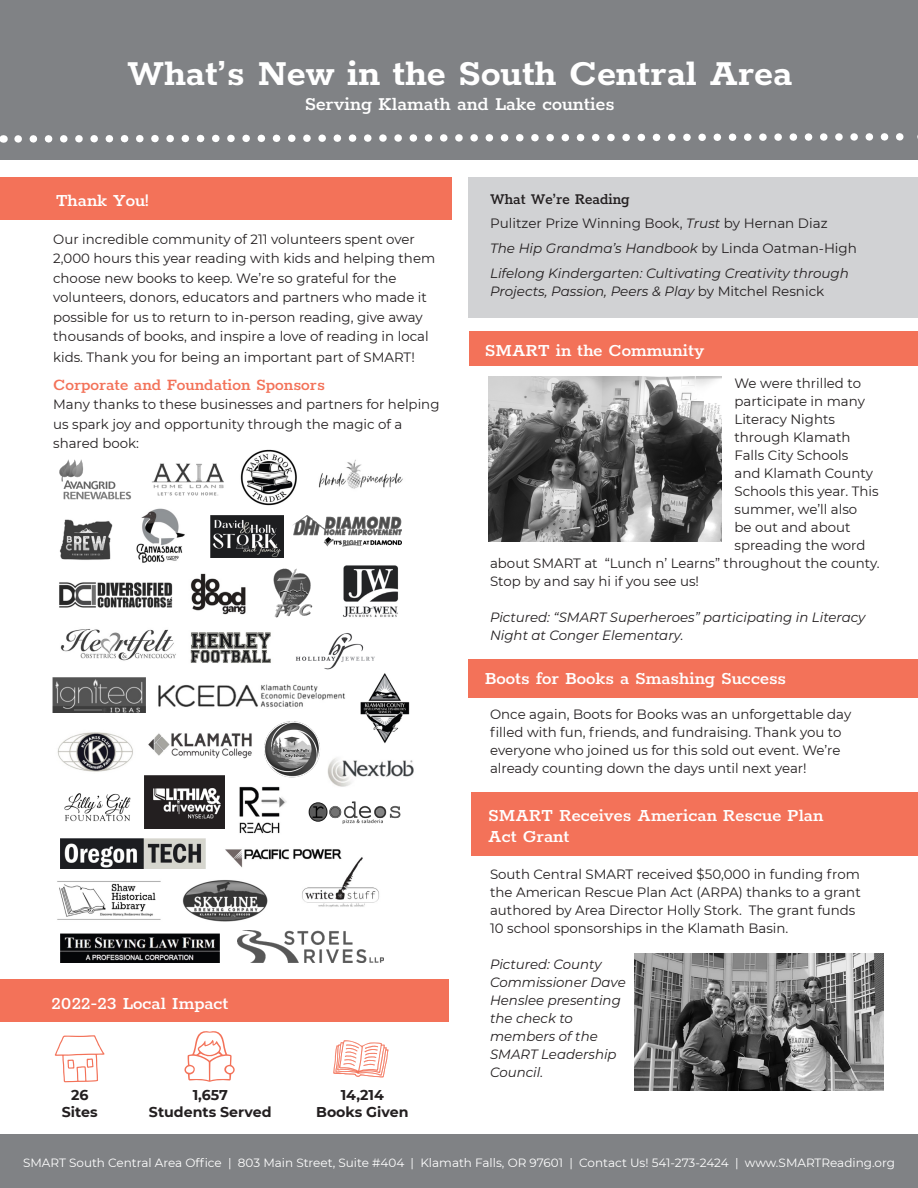
<style>
.page{position:relative;width:918px;height:1188px;background:#fff}
.page>*{position:absolute;margin:0;border:0;box-sizing:border-box;transform-origin:0 0}
.t1{font:700 40.5px "Rokkitt";color:#fff}
.t2{font:600 21px "Rokkitt";color:#fff}
.t3{font:600 19.5px/21px "Rokkitt";color:#fff}
.t4{font:600 18.15px "Rokkitt";color:#f37259}
.t5{font:600 17.25px "Rokkitt";color:#231f20;scale:.93 1}
.t6{font:700 14.25px/17.1px "Montserrat";color:#231f20;text-align:center}
.t7{font:13.5px/19.5px "Montserrat";color:#231f20}
.t8{font:italic 13.5px/18px "Montserrat";color:#231f20}
.t9{font:12px "Montserrat";color:#fff}
.s1{font-style:italic}
.s2{font-style:normal}
</style>
<div class="page">
<div style="left:0;top:1134px;width:918px;height:54px;background:#808285"></div>
<div style="left:0;top:0;width:918px;height:159px;background:#808285"></div>
<svg style="left:14px;top:133px;width:904px;height:10px"></svg>
<div style="left:0;top:979px;width:448px;height:43px;background:#f37259"></div>
<div style="left:0;top:177px;width:451px;height:43px;background:#f37259"></div>
<div style="left:469px;top:177px;width:449px;height:141px;background:#d1d2d4"></div>
<div style="left:468px;top:660px;width:450px;height:38px;background:#f37259"></div>
<img style="left:59px;top:459px;width:73px;height:40px">
<img style="left:152px;top:463px;width:72px;height:33px">
<img style="left:240px;top:449px;width:57px;height:57px">
<img style="left:318px;top:459px;width:85px;height:30px">
<img style="left:59px;top:519px;width:54px;height:41px">
<img style="left:136px;top:508px;width:49px;height:55px">
<img style="left:211px;top:516px;width:73px;height:41px">
<img style="left:292px;top:515px;width:110px;height:32px">
<img style="left:59px;top:582px;width:114px;height:26px">
<img style="left:190px;top:573px;width:56px;height:42px">
<img style="left:273px;top:568px;width:40px;height:50px">
<img style="left:60px;top:629px;width:116px;height:32px">
<img style="left:190px;top:632px;width:81px;height:31px">
<img style="left:295px;top:633px;width:80px;height:37px">
<img style="left:53px;top:677px;width:92px;height:36px">
<img style="left:342px;top:565px;width:56px;height:52px">
<img style="left:158px;top:684px;width:187px;height:23px">
<img style="left:57px;top:732px;width:76px;height:40px">
<img style="left:148px;top:733px;width:104px;height:26px">
<img style="left:360px;top:673px;width:49px;height:71px">
<img style="left:264px;top:721px;width:56px;height:56px">
<img style="left:64px;top:793px;width:67px;height:29px">
<img style="left:145px;top:775px;width:79px;height:53px">
<img style="left:327px;top:758px;width:87px;height:29px">
<img style="left:61px;top:839px;width:144px;height:30px">
<img style="left:239px;top:786px;width:48px;height:48px">
<img style="left:308px;top:801px;width:93px;height:23px">
<img style="left:57px;top:881px;width:104px;height:39px">
<img style="left:61px;top:933px;width:159px;height:29px">
<img style="left:182px;top:880px;width:86px;height:42px">
<img style="left:238px;top:931px;width:146px;height:31px">
<img style="left:302px;top:857px;width:77px;height:50px">
<div style="left:470px;top:331px;width:448px;height:34px;background:#f37259"></div>
<img style="left:489px;top:376px;width:232px;height:166px">
<div style="left:471px;top:793px;width:447px;height:63px;background:#f37259"></div>
<img style="left:225px;top:849px;width:123px;height:20px">
<img style="left:635px;top:954px;width:248px;height:136px">
<svg style="left:54px;top:1035px;width:51px;height:47px"></svg>
<svg style="left:184px;top:1031px;width:51px;height:51px"></svg>
<svg style="left:333px;top:1040px;width:56px;height:37px"></svg>
<p class="t1" style="left:127px;top:43px;width:666px">What’s New in the South Central Area</p>
<p class="t2" style="left:305px;top:89px;width:311px">Serving Klamath and Lake counties</p>
<p class="t3" style="left:56px;top:189px;width:94px">Thank You!</p>
<p class="t7" style="left:53px;top:229px;width:384px">Our incredible community of 211 volunteers spent over 2,000 hours this year reading with kids and helping them choose new books to keep. We’re so grateful for the volunteers, donors, educators and partners who made it possible for us to return to in-person reading, give away thousands of books, and inspire a love of reading in local</p>
<p class="t7" style="left:53px;top:347px;width:363px">kids. Thank you for being an important part of SMART!</p>
<p class="t4" style="left:53px;top:372px;width:273px">Corporate and Foundation Sponsors</p>
<p class="t7" style="left:53px;top:394px;width:388px">Many thanks to these businesses and partners for helping us spark joy and opportunity through the magic of a shared book:</p>
<p class="t3" style="left:52px;top:991px;width:179px">2022-23 Local Impact</p>
<p class="t6" style="left:62px;top:1086px;width:37px">26<br>Sites</p>
<p class="t6" style="left:193px;top:1086px;width:37px">1,657</p>
<p class="t6" style="left:149px;top:1103px;width:124px">Students Served</p>
<p class="t6" style="left:341px;top:1086px;width:45px">14,214</p>
<p class="t6" style="left:316px;top:1103px;width:94px">Books Given</p>
<p class="t5" style="left:490px;top:187px;width:152px">What We’re Reading</p>
<p class="t7" style="left:490px;top:213px;width:339px">Pulitzer Prize Winning Book, <span class="s1">Trust</span> by Hernan Diaz</p>
<p class="t8" style="left:490px;top:239px;width:368px">The Hip Grandma’s Handbook <span class="s2">by Linda Oatman-High</span></p>
<p class="t8" style="left:490px;top:264px;width:360px">Lifelong Kindergarten: Cultivating Creativity through<br>Projects, Passion, Peers &amp; Play <span class="s2">by Mitchel Resnick</span></p>
<p class="t3" style="left:485px;top:338px;width:221px">SMART in the Community</p>
<p class="t7" style="left:735px;top:373px;width:128px">We were thrilled to</p>
<p class="t7" style="left:735px;top:391px;width:132px">participate in many</p>
<p class="t7" style="left:735px;top:409px;width:102px">Literacy Nights</p>
<p class="t7" style="left:735px;top:427px;width:118px">through Klamath</p>
<p class="t7" style="left:735px;top:445px;width:115px">Falls City Schools</p>
<p class="t7" style="left:735px;top:463px;width:140px">and Klamath County</p>
<p class="t7" style="left:735px;top:481px;width:146px">Schools this year. This</p>
<p class="t7" style="left:735px;top:499px;width:124px">summer, we’ll also</p>
<p class="t7" style="left:735px;top:517px;width:117px">be out and about</p>
<p class="t7" style="left:735px;top:535px;width:132px">spreading the word</p>
<p class="t7" style="left:490px;top:553px;width:391px">about SMART at “Lunch n’ Learns” throughout the county.</p>
<p class="t7" style="left:490px;top:571px;width:210px">Stop by and say hi if you see us!</p>
<p class="t8" style="left:490px;top:608px;width:377px">Pictured: “SMART Superheroes” participating in Literacy<br>Night at Conger Elementary.</p>
<p class="t3" style="left:485px;top:666px;width:303px">Boots for Books a Smashing Success</p>
<p class="t7" style="left:490px;top:705px;width:363px;line-height:18px">Once again, Boots for Books was an unforgettable day filled with fun, friends, and fundraising. Thank you to everyone who joined us for this sold out event. We’re already counting down the days until next year!</p>
<p class="t3" style="left:488px;top:803px;width:337px">SMART Receives American Rescue Plan<br>Act Grant</p>
<p class="t7" style="left:490px;top:865px;width:372px;line-height:18px">South Central SMART received $50,000 in funding from the American Rescue Plan Act (ARPA) thanks to a grant authored by Area Director Holly Stork. The grant funds 10 school sponsorships in the Klamath Basin.</p>
<p class="t8" style="left:490px;top:955px;width:137px">Pictured: County<br>Commissioner Dave<br>Henslee presenting the check to members of the<br>SMART Leadership<br>Council.</p>
<p class="t9" style="left:23px;top:1155px;width:873px">SMART South Central Area Office | 803 Main Street, Suite #404 | Klamath Falls, OR 97601 | Contact Us! 541-273-2424 | www.SMARTReading.org</p>
</div>
